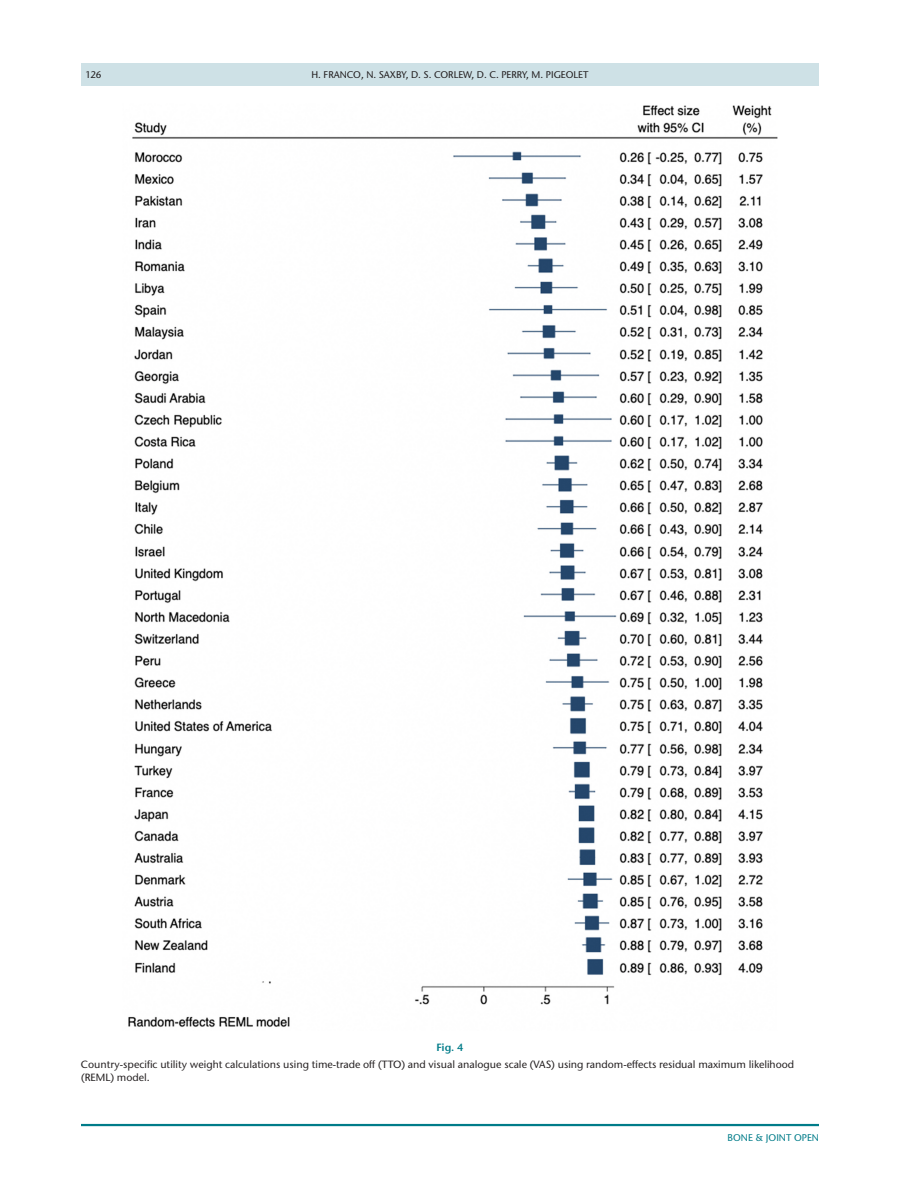
<style>
.page{position:relative;width:918px;height:1188px;background:#fff}
.page>*{position:absolute;margin:0;border:0;box-sizing:border-box;transform-origin:0 0}
.t1{font:500 10.5px/13.5px "Stone Sans ITC Pro";color:#231f20}
.t2{font:600 10.5px "Stone Sans ITC Pro";color:#007c89}
.t3{font:500 9.75px "Stone Sans ITC Pro";color:#231f20}
.t4{font:500 9.75px "Stone Sans ITC Pro";color:#007c89}
</style>
<div class="page">
<hr style="left:81px;top:1124px;width:738px;height:2px;background:#007c89">
<div style="left:81px;top:63px;width:738px;height:23px;background:#cee1e6"></div>
<img style="left:128px;top:105px;width:650px;height:922px">
<p class="t3" style="left:85px;top:68px;width:18px">126</p>
<p class="t3" style="left:312px;top:68px;width:278px">H. FRANCO, N. SAXBY, D. S. CORLEW, D. C. PERRY, M. PIGEOLET</p>
<p class="t2" style="left:436px;top:1041px;width:29px">Fig. 4</p>
<p class="t1" style="left:81px;top:1057px;width:715px">Country-specific utility weight calculations using time-trade off (TTO) and visual analogue scale (VAS) using random-effects residual maximum likelihood (REML) model.</p>
<p class="t4" style="left:728px;top:1132px;width:93px">BONE &amp; JOINT OPEN</p>
</div>
